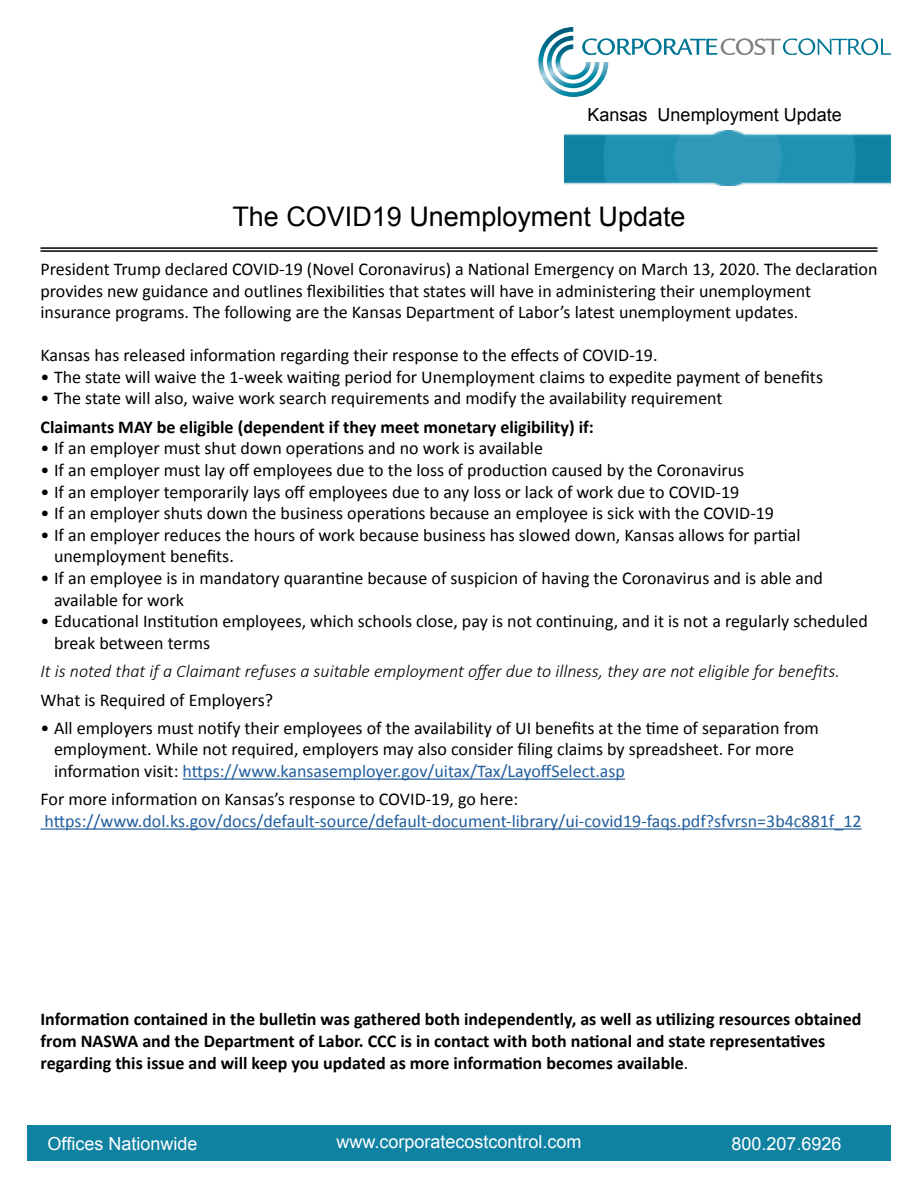
<style>
.page{position:relative;width:918px;height:1188px;background:#fff}
.page>*{position:absolute;margin:0;border:0;box-sizing:border-box;transform-origin:0 0}
.t1{font:27px "Arial";color:#000}
.t2{font:18px/21.6px "Calibri";color:#000}
.t3{font:700 18px/21.6px "Calibri";color:#000}
.t4{font:18px "Calibri";color:#215e9e}
.t5{font:italic 300 18px "Calibri";color:#000}
.t6{font:18px "Arial";color:#fff}
.t7{font:18px "Arial";color:#000}
.s1{color:#215e9e}
.s2{font-weight:400}
</style>
<div class="page">
<img style="left:564px;top:131px;width:327px;height:55px">
<svg style="left:538px;top:27px;width:353px;height:70px"></svg>
<hr style="left:40px;top:247px;width:838px;height:2px;background:#000">
<hr style="left:40px;top:250px;width:838px;height:2px;background:#000">
<hr style="left:183px;top:779px;width:442px;height:1px;background:#215e9e">
<hr style="left:40px;top:828px;width:822px;height:2px;background:#215e9e">
<div style="left:27px;top:1125px;width:864px;height:36px;background:#0f81a1"></div>
<p class="t7" style="left:588px;top:102px;width:256px">Kansas Unemployment Update</p>
<h1 class="t1" style="left:232px;top:198px;width:455px">The COVID19 Unemployment Update</h1>
<p class="t2" style="left:40px;top:258px;width:838px">President Trump declared COVID-19 (Novel Coronavirus) a National Emergency on March 13, 2020. The declaration provides new guidance and outlines flexibilities that states will have in administering their unemployment insurance programs. The following are the Kansas Department of Labor’s latest unemployment updates.</p>
<p class="t2" style="left:40px;top:344px;width:619px">Kansas has released information regarding their response to the effects of COVID-19.</p>
<p class="t2" style="left:40px;top:366px;width:784px">• The state will waive the 1-week waiting period for Unemployment claims to expedite payment of benefits</p>
<p class="t2" style="left:40px;top:387px;width:684px">• The state will also, waive work search requirements and modify the availability requirement</p>
<p class="t3" style="left:40px;top:415px;width:555px">Claimants MAY be eligible (dependent if they meet monetary eligibility) if:</p>
<p class="t2" style="left:40px;top:437px;width:504px">• If an employer must shut down operations and no work is available</p>
<p class="t2" style="left:40px;top:459px;width:705px">• If an employer must lay off employees due to the loss of production caused by the Coronavirus</p>
<p class="t2" style="left:40px;top:480px;width:700px">• If an employer temporarily lays off employees due to any loss or lack of work due to COVID-19</p>
<p class="t2" style="left:40px;top:502px;width:735px">• If an employer shuts down the business operations because an employee is sick with the COVID-19</p>
<p class="t2" style="left:54px;top:524px;width:748px;text-indent:-14px">• If an employer reduces the hours of work because business has slowed down, Kansas allows for partial unemployment benefits.</p>
<p class="t2" style="left:54px;top:567px;width:771px;text-indent:-14px">• If an employee is in mandatory quarantine because of suspicion of having the Coronavirus and is able and available for work</p>
<p class="t2" style="left:54px;top:610px;width:815px;text-indent:-14px">• Educational Institution employees, which schools close, pay is not continuing, and it is not a regularly scheduled break between terms</p>
<p class="t5" style="left:40px;top:660px;width:801px">It is noted that if a Claimant refuses a suitable employment offer due to illness, they are not eligible for benefits.</p>
<p class="t2" style="left:40px;top:688px;width:234px">What is Required of Employers?</p>
<p class="t2" style="left:54px;top:717px;width:767px;text-indent:-14px">• All employers must notify their employees of the availability of UI benefits at the time of separation from employment. While not required, employers may also consider filing claims by spreadsheet. For more information visit: <span class="s1">https://www.kansasemployer.gov/uitax/Tax/LayoffSelect.asp</span></p>
<p class="t2" style="left:40px;top:788px;width:479px">For more information on Kansas’s response to COVID-19, go here:</p>
<p class="t4" style="left:45px;top:809px;width:819px">https://www.dol.ks.gov/docs/default-source/default-document-library/ui-covid19-faqs.pdf?sfvrsn=3b4c881f_12</p>
<p class="t3" style="left:40px;top:1008px;width:823px">Information contained in the bulletin was gathered both independently, as well as utilizing resources obtained from NASWA and the Department of Labor. CCC is in contact with both national and state representatives regarding this issue and will keep you updated as more information becomes available<span class="s2">.</span></p>
<p class="t6" style="left:48px;top:1132px;width:152px">Offices Nationwide</p>
<p class="t6" style="left:336px;top:1130px;width:247px">www.corporatecostcontrol.com</p>
<p class="t6" style="left:731px;top:1132px;width:112px">800.207.6926</p>
</div>
